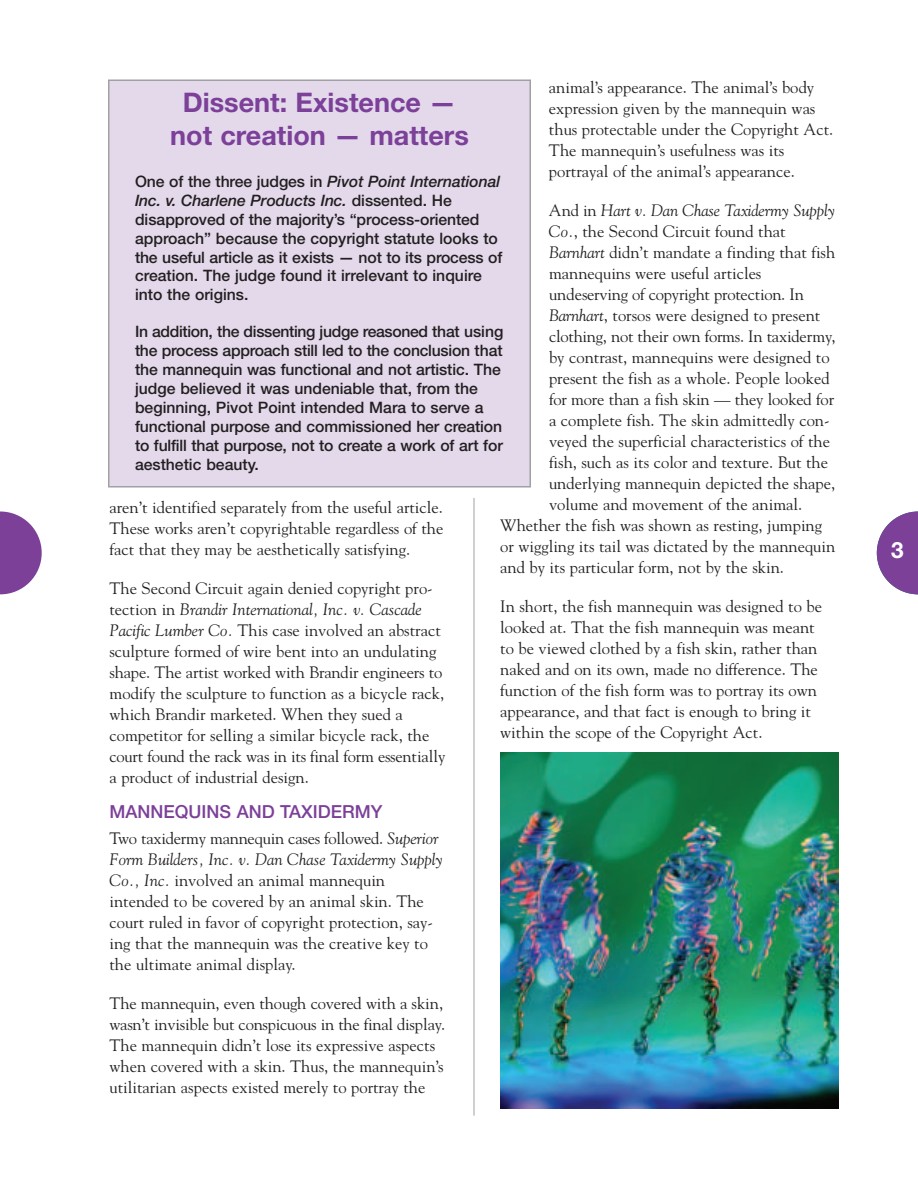
<style>
.page{position:relative;width:918px;height:1188px;background:#fff}
.page>*{position:absolute;margin:0;border:0;box-sizing:border-box;transform-origin:0 0}
.t1{font:700 27px/32.4px "Helvetica Neue LT Std";color:#7c4099;text-align:center}
.t2{font:700 22.5px "Helvetica Neue LT Std";color:#fff}
.t3{font:500 18px "Helvetica Neue LT Std";color:#7c4099}
.t4{font:16.5px/21px "Goudy Std";color:#231f20}
.t5{font:italic 16.5px "Goudy Std";letter-spacing:-.01em;color:#231f20}
.t6{font:500 15.75px/18.9px "Helvetica Neue LT Std";letter-spacing:-.005em;color:#231f20}
.s1{font-style:normal}
.s2{font-style:italic}
</style>
<div class="page">
<svg style="left:0;top:512px;width:42px;height:82px"></svg>
<svg style="left:877px;top:512px;width:41px;height:82px"></svg>
<hr style="left:474px;top:498px;width:1px;height:618px;background:#a1a1a5">
<div style="left:109px;top:80px;width:421px;height:407px;background:#e3d9eb"></div>
<div style="left:108px;top:80px;width:423px;height:408px;border:2px solid #a1a1a5"></div>
<img style="left:500px;top:752px;width:338px;height:356px">
<p class="t4" style="left:549px;top:77px;width:286px">animal’s appearance. The animal’s body expression given by the mannequin was thus protectable under the Copyright Act.<br>The mannequin’s usefulness was its portrayal of the animal’s appearance.</p>
<p class="t5" style="left:549px;top:201px;width:288px"><span class="s1">And in</span> Hart v. Dan Chase Taxidermy Supply</p>
<p class="t4" style="left:549px;top:221px;width:238px"><span class="s2">Co.</span>, the Second Circuit found that</p>
<p class="t4" style="left:549px;top:242px;width:288px"><span class="s2">Barnhart</span> didn’t mandate a finding that fish</p>
<p class="t4" style="left:549px;top:263px;width:214px">mannequins were useful articles</p>
<p class="t4" style="left:549px;top:284px;width:256px">undeserving of copyright protection. In</p>
<p class="t4" style="left:549px;top:305px;width:273px"><span class="s2">Barnhart</span>, torsos were designed to present</p>
<p class="t4" style="left:549px;top:326px;width:288px">clothing, not their own forms. In taxidermy,</p>
<p class="t4" style="left:549px;top:347px;width:282px">by contrast, mannequins were designed to</p>
<p class="t4" style="left:549px;top:368px;width:282px">present the fish as a whole. People looked</p>
<p class="t4" style="left:549px;top:389px;width:287px">for more than a fish skin — they looked for</p>
<p class="t4" style="left:549px;top:410px;width:282px">a complete fish. The skin admittedly con-</p>
<p class="t4" style="left:549px;top:431px;width:283px">veyed the superficial characteristics of the</p>
<p class="t4" style="left:549px;top:452px;width:281px">fish, such as its color and texture. But the</p>
<p class="t4" style="left:549px;top:473px;width:288px">underlying mannequin depicted the shape,</p>
<p class="t4" style="left:549px;top:494px;width:255px">volume and movement of the animal.</p>
<p class="t4" style="left:500px;top:515px;width:323px">Whether the fish was shown as resting, jumping</p>
<p class="t4" style="left:500px;top:536px;width:337px">or wiggling its tail was dictated by the mannequin</p>
<p class="t4" style="left:500px;top:557px;width:285px">and by its particular form, not by the skin.</p>
<p class="t4" style="left:500px;top:596px;width:323px">In short, the fish mannequin was designed to be looked at. That the fish mannequin was meant to be viewed clothed by a fish skin, rather than naked and on its own, made no difference. The function of the fish form was to portray its own appearance, and that fact is enough to bring it within the scope of the Copyright Act.</p>
<h1 class="t1" style="left:170px;top:89px;width:300px">Dissent: Existence — not creation — matters</h1>
<p class="t6" style="left:135px;top:173px;width:369px">One of the three judges in <span class="s2">Pivot Point International Inc. v. Charlene Products Inc.</span> dissented. He disapproved of the majority’s “process-oriented approach” because the copyright statute looks to the useful article as it exists — not to its process of creation. The judge found it irrelevant to inquire into the origins.</p>
<p class="t6" style="left:135px;top:324px;width:370px">In addition, the dissenting judge reasoned that using the process approach still led to the conclusion that the mannequin was functional and not artistic. The judge believed it was undeniable that, from the beginning, Pivot Point intended Mara to serve a functional purpose and commissioned her creation to fulfill that purpose, not to create a work of art for aesthetic beauty.</p>
<p class="t4" style="left:110px;top:497px;width:335px;text-align:justify">aren’t identified separately from the useful article.<br>These works aren’t copyrightable regardless of the fact that they may be aesthetically satisfying.</p>
<p class="t4" style="left:110px;top:578px;width:337px">The Second Circuit again denied copyright pro&shy;tection in <span class="s2">Brandir International, Inc. v. Cascade Pacific Lumber Co.</span> This case involved an abstract sculpture formed of wire bent into an undulating shape. The artist worked with Brandir engineers to modify the sculpture to function as a bicycle rack, which Brandir marketed. When they sued a competitor for selling a similar bicycle rack, the court found the rack was in its final form essentially a product of industrial design.</p>
<p class="t3" style="left:110px;top:805px;width:275px">MANNEQUINS AND TAXIDERMY</p>
<p class="t4" style="left:109px;top:828px;width:335px">Two taxidermy mannequin cases followed. <span class="s2">Superior Form Builders, Inc. v. Dan Chase Taxidermy Supply Co., Inc.</span> involved an animal mannequin intended to be covered by an animal skin. The court ruled in favor of copyright protection, say&shy;ing that the mannequin was the creative key to the ultimate animal display.</p>
<p class="t4" style="left:109px;top:993px;width:337px">The mannequin, even though covered with a skin, wasn’t invisible but conspicuous in the final display.<br>The mannequin didn’t lose its expressive aspects when covered with a skin. Thus, the mannequin’s utilitarian aspects existed merely to portray the</p>
<h2 class="t2" style="left:891px;top:542px;width:14px">3</h2>
</div>
